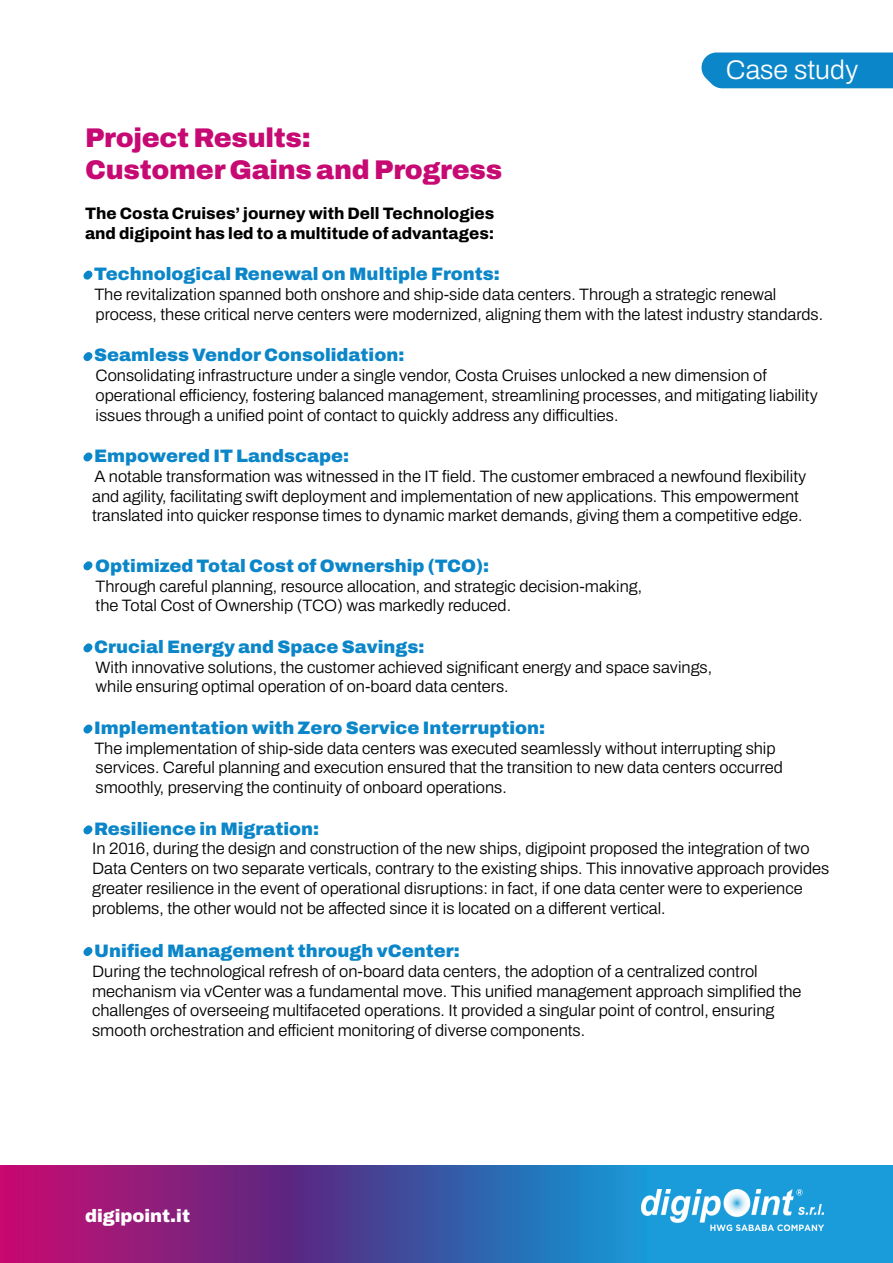
<style>
.page{position:relative;width:893px;height:1263px;background:#fff}
.page>*{position:absolute;margin:0;border:0;box-sizing:border-box;transform-origin:0 0}
.t1{font:900 27px/32.4px "Archivo";letter-spacing:-.01em;color:#c70973}
.t2{font:300 27px "Archivo";color:#fff}
.t3{font:900 18px "Archivo";color:#0b86c9}
.t4{font:900 18px "Archivo";color:#fff}
.t5{font:300 16.5px/19.8px "Archivo";color:#000}
.t6{font:800 16.5px/19.8px "Archivo";color:#000}
.s1{font-size:21px}
</style>
<div class="page">
<svg style="left:701px;top:52px;width:192px;height:37px;background:#198ccc"></svg>
<svg style="left:0;top:1166px;width:893px;height:97px;background:#5153a2"></svg>
<img style="left:642px;top:1190px;width:182px;height:40px">
<svg style="left:83px;top:270px;width:10px;height:10px"></svg>
<svg style="left:83px;top:352px;width:10px;height:9px"></svg>
<svg style="left:83px;top:452px;width:10px;height:10px"></svg>
<svg style="left:83px;top:561px;width:10px;height:10px"></svg>
<svg style="left:83px;top:643px;width:10px;height:10px"></svg>
<svg style="left:83px;top:724px;width:10px;height:10px"></svg>
<svg style="left:83px;top:825px;width:10px;height:10px"></svg>
<svg style="left:83px;top:947px;width:10px;height:9px"></svg>
<h1 class="t2" style="left:726px;top:50px;width:134px">Case study</h1>
<h1 class="t1" style="left:85px;top:121px;width:419px">Project Results:<br>Customer Gains and Progress</h1>
<p class="t6" style="left:85px;top:203px;width:411px">The Costa Cruises’ journey with Dell Technologies and digipoint has led to a multitude of advantages:</p>
<p class="t3" style="left:85px;top:260px;width:416px">- Technological Renewal on Multiple Fronts:</p>
<p class="t5" style="left:94px;top:284px;width:730px">The revitalization spanned both onshore and ship-side data centers. Through a strategic renewal process, these critical nerve centers were modernized, aligning them with the latest industry standards.</p>
<p class="t3" style="left:85px;top:341px;width:321px">- Seamless Vendor Consolidation:</p>
<p class="t5" style="left:96px;top:365px;width:724px">Consolidating infrastructure under a single vendor, Costa Cruises unlocked a new dimension of operational efficiency, fostering balanced management, streamlining processes, and mitigating liability issues through a unified point of contact to quickly address any difficulties.</p>
<p class="t3" style="left:85px;top:442px;width:266px">- Empowered IT Landscape:</p>
<p class="t5" style="left:92px;top:466px;width:716px">A notable transformation was witnessed in the IT field. The customer embraced a newfound flexibility and agility, facilitating swift deployment and implementation of new applications. This empowerment translated into quicker response times to dynamic market demands, giving them a competitive edge.</p>
<p class="t3" style="left:85px;top:552px;width:406px"><span class="s1">-</span> Optimized Total Cost of Ownership (TCO):</p>
<p class="t5" style="left:96px;top:576px;width:548px">Through careful planning, resource allocation, and strategic decision-making, the Total Cost of Ownership (TCO) was markedly reduced.</p>
<p class="t3" style="left:85px;top:633px;width:341px">- Crucial Energy and Space Savings:</p>
<p class="t5" style="left:96px;top:657px;width:618px">With innovative solutions, the customer achieved significant energy and space savings, while ensuring optimal operation of on-board data centers.</p>
<p class="t3" style="left:85px;top:714px;width:462px">- Implementation with Zero Service Interruption:</p>
<p class="t5" style="left:94px;top:738px;width:690px">The implementation of ship-side data centers was executed seamlessly without interrupting ship services. Careful planning and execution ensured that the transition to new data centers occurred smoothly, preserving the continuity of onboard operations.</p>
<p class="t3" style="left:85px;top:815px;width:236px">- Resilience in Migration:</p>
<p class="t5" style="left:92px;top:839px;width:739px">In 2016, during the design and construction of the new ships, digipoint proposed the integration of two Data Centers on two separate verticals, contrary to the existing ships. This innovative approach provides greater resilience in the event of operational disruptions: in fact, if one data center were to experience problems, the other would not be affected since it is located on a different vertical.</p>
<p class="t3" style="left:85px;top:937px;width:376px">- Unified Management through vCenter:</p>
<p class="t5" style="left:92px;top:961px;width:711px">During the technological refresh of on-board data centers, the adoption of a centralized control mechanism via vCenter was a fundamental move. This unified management approach simplified the challenges of overseeing multifaceted operations. It provided a singular point of control, ensuring smooth orchestration and efficient monitoring of diverse components.</p>
<p class="t4" style="left:85px;top:1202px;width:106px">digipoint.it</p>
</div>
